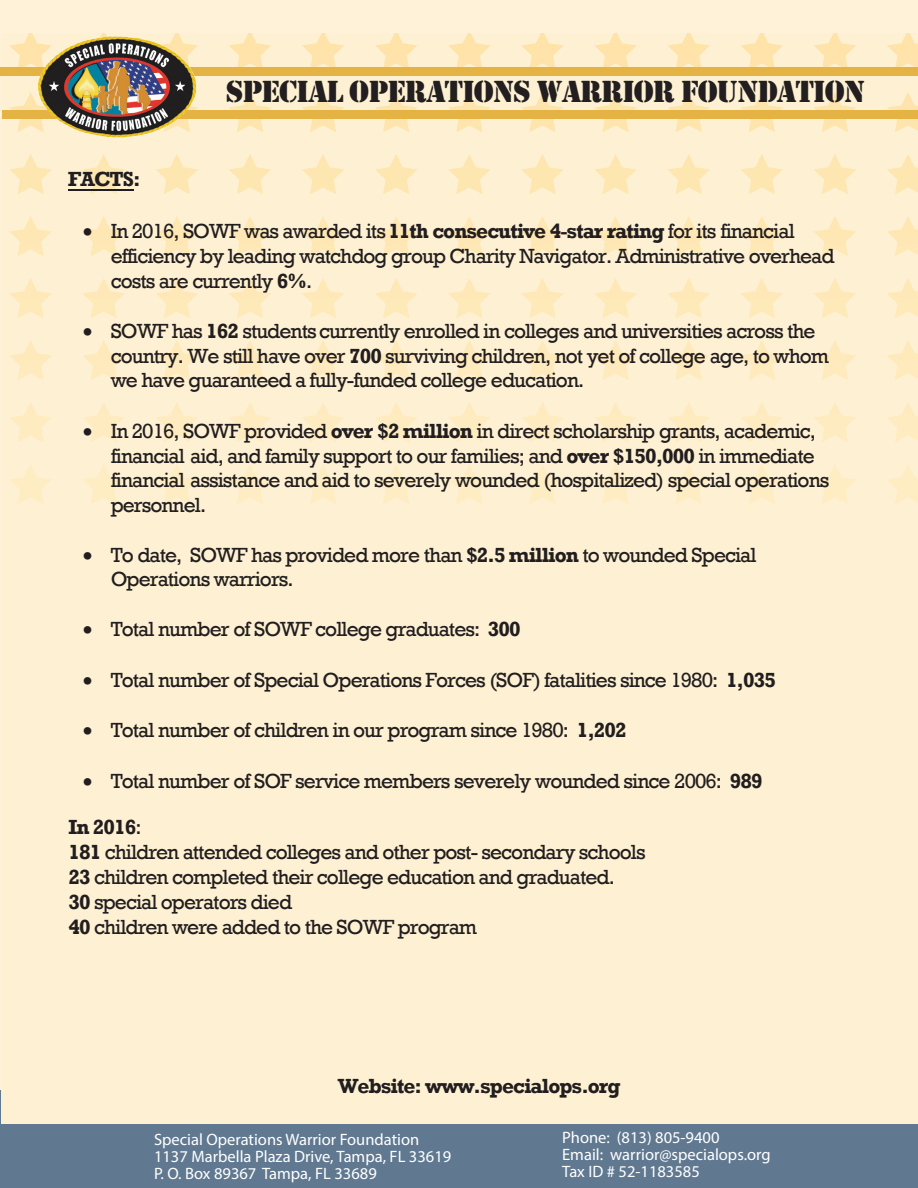
<style>
.page{position:relative;width:918px;height:1188px;background:#fff}
.page>*{position:absolute;margin:0;border:0;box-sizing:border-box;transform-origin:0 0}
.Normal_text{font:31.5px "Stencil";letter-spacing:-.03em;color:#231f20}
.t1{font:21px/25.2px "Rockwell";letter-spacing:-.045em;color:#221e1f}
.t2{font:700 21px "Rockwell";letter-spacing:-.045em;color:#221e1f}
.Normal_text-2{font:16.5px "Myriad Pro";color:#fff}
.s1{font-weight:700}
</style>
<div class="page">
<div style="left:0;top:1090px;width:918px;height:98px;background:#607991"></div>
<div style="left:0;top:0;width:918px;height:1090px;background:#fff2d8"></div>
<img style="left:1px;top:34px;width:917px;height:1090px">
<div style="left:2px;top:110px;width:916px;height:9px;background:#e5b244"></div>
<div style="left:0;top:68px;width:918px;height:8px;background:#e5b244"></div>
<img style="left:38px;top:36px;width:159px;height:101px">
<hr style="left:68px;top:189px;width:66px;height:2px;background:#221e1f">
<p class="Normal_text" style="left:226px;top:73px;width:641px">SPECIAL OPERATIONS WARRIOR FOUNDATION</p>
<p class="t2" style="left:68px;top:166px;width:74px">FACTS:</p>
<p class="t1" style="left:111px;top:218px;width:725px;text-indent:-28px">• In 2016, SOWF was awarded its <span class="s1">11th consecutive 4-star rating</span> for its financial efficiency by leading watchdog group Charity Navigator. Administrative overhead costs are currently <span class="s1">6%</span>.</p>
<p class="t1" style="left:111px;top:320px;width:720px;line-height:24.5px;text-indent:-28px">• SOWF has <span class="s1">162</span> students currently enrolled in colleges and universities across the country. We still have over <span class="s1">700</span> surviving children, not yet of college age, to whom we have guaranteed a fully-funded college education.</p>
<p class="t1" style="left:111px;top:419px;width:720px;line-height:24.6px;text-indent:-28px">• In 2016, SOWF provided <span class="s1">over $2 million</span> in direct scholarship grants, academic, financial aid, and family support to our families; and <span class="s1">over $150,000</span> in immediate financial assistance and aid to severely wounded (hospitalized) special operations personnel.</p>
<p class="t1" style="left:111px;top:544px;width:647px;line-height:23.9px;text-indent:-28px">• To date, SOWF has provided more than <span class="s1">$2.5 million</span> to wounded Special<br>Operations warriors.</p>
<p class="t1" style="left:83px;top:617px;width:440px">• Total number of SOWF college graduates: <span class="s1">300</span></p>
<p class="t1" style="left:83px;top:668px;width:695px">• Total number of Special Operations Forces (SOF) fatalities since 1980: <span class="s1">1,035</span></p>
<p class="t1" style="left:83px;top:718px;width:545px">• Total number of children in our program since 1980: <span class="s1">1,202</span></p>
<p class="t1" style="left:68px;top:758px;width:696px;line-height:45.9px;text-indent:14px">• Total number of SOF service members severely wounded since 2006: <span class="s1">989<br>In 2016</span>:</p>
<p class="t1" style="left:68px;top:839px;width:579px"><span class="s1">181</span> children attended colleges and other post- secondary schools <span class="s1">23</span> children completed their college education and graduated.<br><span class="s1">30</span> special operators died<br><span class="s1">40</span> children were added to the SOWF program</p>
<p class="t2" style="left:338px;top:1073px;width:284px">Website: www.specialops.org</p>
<p class="Normal_text-2" style="left:154px;top:1129px;width:267px">Special Operations Warrior Foundation</p>
<p class="Normal_text-2" style="left:562px;top:1127px;width:159px">Phone: (813) 805-9400</p>
<p class="Normal_text-2" style="left:154px;top:1146px;width:299px">1137 Marbella Plaza Drive, Tampa, FL 33619</p>
<p class="Normal_text-2" style="left:562px;top:1144px;width:210px">Email: warrior@specialops.org</p>
<p class="Normal_text-2" style="left:154px;top:1163px;width:224px">P. O. Box 89367 Tampa, FL 33689</p>
<p class="Normal_text-2" style="left:562px;top:1161px;width:139px">Tax ID # 52-1183585</p>
</div>
